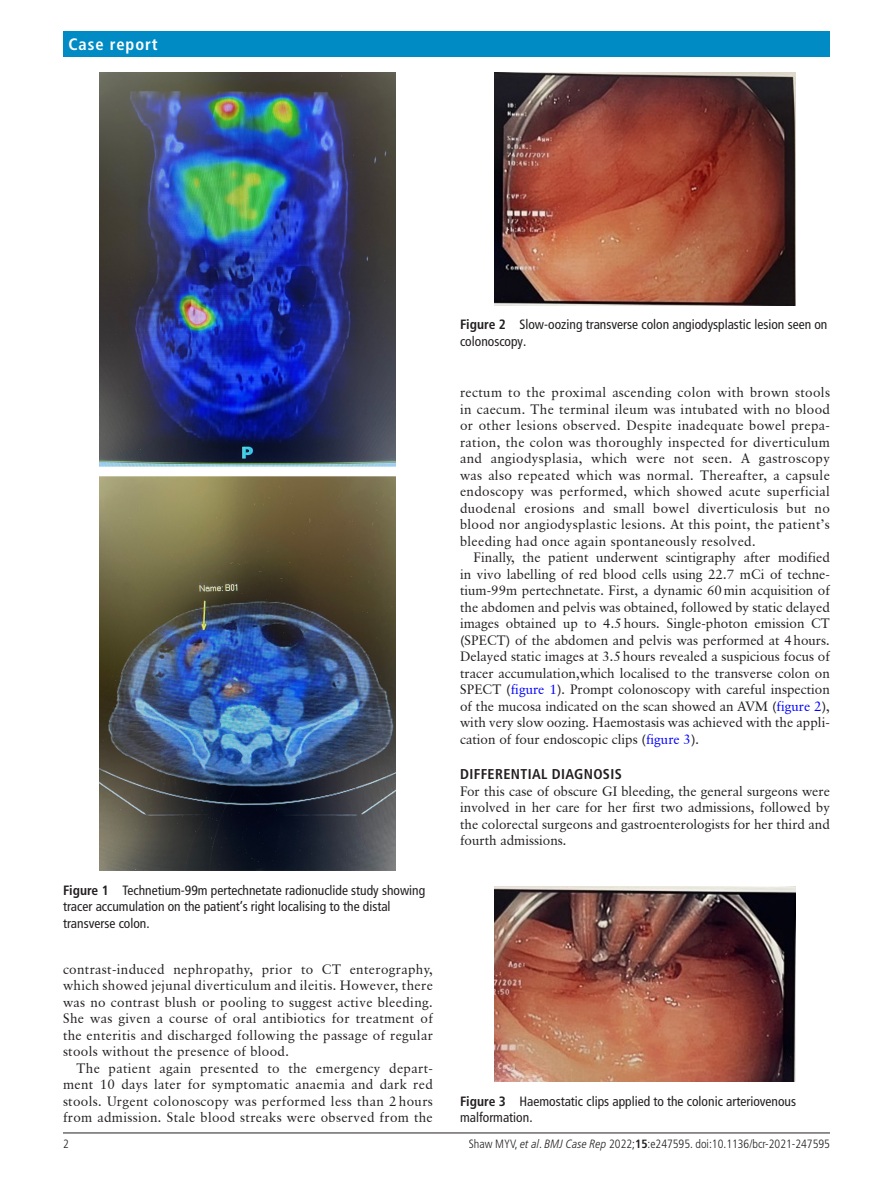
<style>
.page{position:relative;width:893px;height:1191px;background:#fff}
.page>*{position:absolute;margin:0;border:0;box-sizing:border-box;transform-origin:0 0}
.t1{font:700 condensed 16.5px "Frutiger LT Pro";letter-spacing:.055em;color:#fff}
.t2{font:700 condensed 14.25px "Frutiger LT Pro";letter-spacing:.025em;color:#231f20}
.t3{font:13.5px/16.5px "Classical Garamond BT";letter-spacing:.025em;color:#231f20;text-align:justify}
.t4{font:condensed 13.5px/16.5px "Frutiger LT Pro";color:#231f20}
.t5{font:300 condensed 12px "Frutiger LT Pro";color:#231f20}
.s1{font-weight:700}
.s2{color:#00f}
.s3{font-style:italic}
</style>
<div class="page">
<hr style="left:63px;top:1132px;width:767px;height:1px;background:#231f20">
<div style="left:63px;top:31px;width:767px;height:25px;background:#008bc5"></div>
<img style="left:100px;top:72px;width:296px;height:799px">
<img style="left:494px;top:72px;width:302px;height:233px">
<img style="left:494px;top:886px;width:302px;height:195px">
<p class="t1" style="left:69px;top:34px;width:91px">Case report</p>
<p class="t4" style="left:63px;top:882px;width:364px"><span class="s1">Figure 1</span> Technetium-99m pertechnetate radionuclide study showing tracer accumulation on the patient’s right localising to the distal transverse colon.</p>
<p class="t3" style="left:63px;top:960px;width:371px">contrast-induced nephropathy, prior to CT enterography, which showed jejunal diverticulum and ileitis. However, there was no contrast blush or pooling to suggest active bleeding.<br>She was given a course of oral antibiotics for treatment of the enteritis and discharged following the passage of regular stools without the presence of blood.</p>
<p class="t3" style="left:63px;top:1059px;width:371px;text-indent:14px">The patient again presented to the emergency depart&shy;ment 10 days later for symptomatic anaemia and dark red stools. Urgent colonoscopy was performed less than 2 hours from admission. Stale blood streaks were observed from the</p>
<p class="t4" style="left:460px;top:316px;width:369px"><span class="s1">Figure 2</span> Slow-oozing transverse colon angiodysplastic lesion seen on colonoscopy.</p>
<p class="t3" style="left:460px;top:384px;width:371px">rectum to the proximal ascending colon with brown stools in caecum. The terminal ileum was intubated with no blood or other lesions observed. Despite inadequate bowel prepa&shy;ration, the colon was thoroughly inspected for diverticulum and angiodysplasia, which were not seen. A gastroscopy was also repeated which was normal. Thereafter, a capsule endoscopy was performed, which showed acute superficial duodenal erosions and small bowel diverticulosis but no blood nor angiodysplastic lesions. At this point, the patient’s bleeding had once again spontaneously resolved.</p>
<p class="t3" style="left:460px;top:549px;width:371px;text-indent:14px">Finally, the patient underwent scintigraphy after modified in vivo labelling of red blood cells using 22.7 mCi of techne&shy;tium-99m pertechnetate. First, a dynamic 60min acquisition of the abdomen and pelvis was obtained, followed by static delayed images obtained up to 4.5hours. Single-photon emission CT (SPECT) of the abdomen and pelvis was performed at 4hours.<br>Delayed static images at 3.5hours revealed a suspicious focus of tracer accumulation,which localised to the transverse colon on SPECT (<span class="s2">figure 1</span>). Prompt colonoscopy with careful inspection of the mucosa indicated on the scan showed an AVM (<span class="s2">figure 2</span>), with very slow oozing. Haemostasis was achieved with the appli&shy;cation of four endoscopic clips (<span class="s2">figure 3</span>).</p>
<p class="t2" style="left:460px;top:765px;width:163px">DIFFERENTIAL DIAGNOSIS</p>
<p class="t3" style="left:460px;top:782px;width:371px">For this case of obscure GI bleeding, the general surgeons were involved in her care for her first two admissions, followed by the colorectal surgeons and gastroenterologists for her third and fourth admissions.</p>
<p class="t4" style="left:460px;top:1092px;width:338px"><span class="s1">Figure 3</span> Haemostatic clips applied to the colonic arteriovenous malformation.</p>
<p class="t5" style="left:63px;top:1136px;width:7px">2</p>
<p class="t5" style="left:469px;top:1136px;width:363px">Shaw MYV, <span class="s3">et al</span>. <span class="s3">BMJ Case Rep</span> 2022;<span class="s1">15</span>:e247595. doi:10.1136/bcr-2021-247595</p>
</div>
